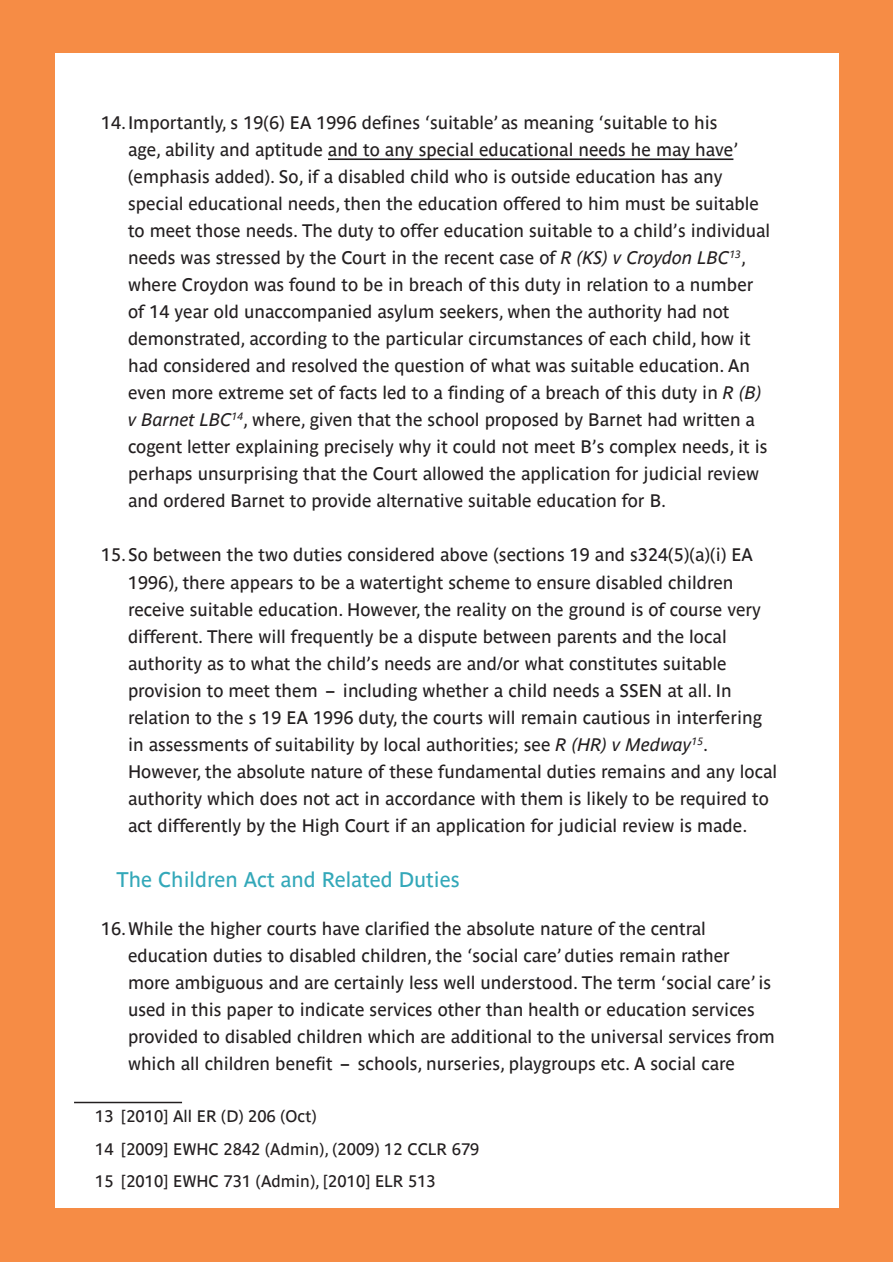
<style>
.page{position:relative;width:893px;height:1263px;background:#fff}
.page>*{position:absolute;margin:0;border:0;box-sizing:border-box;transform-origin:0 0}
.HEADING3{font:21px "Parisine Std";color:#33a8b9}
.t1{font:18px/27px "Parisine Std";color:#231f20}
.Paragraph_Style_1{font:16.5px "Parisine Std";color:#231f20}
.s1{font-style:italic}
</style>
<div class="page">
<div style="left:0;top:0;width:893px;height:1262px;background:linear-gradient(to right,#f68c44,#f68d46)"></div>
<div style="left:55px;top:53px;width:783px;height:1154px;background:#fff"></div>
<hr style="left:328px;top:158px;width:405px;height:2px;background:#231f20">
<hr style="left:74px;top:1102px;width:108px;height:1px;background:#231f20">
<p class="t1" style="left:128px;top:110px;width:644px;text-indent:-27px">14.Importantly, s 19(6) EA 1996 defines ‘suitable’ as meaning ‘suitable to his<br>age, ability and aptitude and to any special educational needs he may have’ (emphasis added). So, if a disabled child who is outside education has any special educational needs, then the education offered to him must be suitable to meet those needs. The duty to offer education suitable to a child’s individual needs was stressed by the Court in the recent case of <span class="s1">R (KS) v Croydon LBC</span><sup>13</sup>, where Croydon was found to be in breach of this duty in relation to a number of 14 year old unaccompanied asylum seekers, when the authority had not demonstrated, according to the particular circumstances of each child, how it had considered and resolved the question of what was suitable education. An even more extreme set of facts led to a finding of a breach of this duty in <span class="s1">R (B) v Barnet LBC</span><sup>14</sup>, where, given that the school proposed by Barnet had written a cogent letter explaining precisely why it could not meet B’s complex needs, it is perhaps unsurprising that the Court allowed the application for judicial review and ordered Barnet to provide alternative suitable education for B.</p>
<p class="t1" style="left:128px;top:542px;width:651px;text-indent:-27px">15.So between the two duties considered above (sections 19 and s324(5)(a)(i) EA 1996), there appears to be a watertight scheme to ensure disabled children receive suitable education. However, the reality on the ground is of course very different. There will frequently be a dispute between parents and the local authority as to what the child’s needs are and/or what constitutes suitable provision to meet them – including whether a child needs a SSEN at all. In relation to the s 19 EA 1996 duty, the courts will remain cautious in interfering in assessments of suitability by local authorities; see <span class="s1">R (HR) v Medway</span><sup>15</sup>.<br>However, the absolute nature of these fundamental duties remains and any local authority which does not act in accordance with them is likely to be required to act differently by the High Court if an application for judicial review is made.</p>
<p class="HEADING3" style="left:117px;top:867px;width:345px">The Children Act and Related Duties</p>
<p class="t1" style="left:128px;top:915px;width:648px;text-indent:-27px">16.While the higher courts have clarified the absolute nature of the central education duties to disabled children, the ‘social care’ duties remain rather more ambiguous and are certainly less well understood. The term ‘social care’ is used in this paper to indicate services other than health or education services provided to disabled children which are additional to the universal services from which all children benefit – schools, nurseries, playgroups etc. A social care</p>
<p class="Paragraph_Style_1" style="left:95px;top:1107px;width:223px">13 [2010] All ER (D) 206 (Oct)</p>
<p class="Paragraph_Style_1" style="left:95px;top:1139px;width:386px">14 [2009] EWHC 2842 (Admin), (2009) 12 CCLR 679</p>
<p class="Paragraph_Style_1" style="left:95px;top:1172px;width:342px">15 [2010] EWHC 731 (Admin), [2010] ELR 513</p>
</div>
